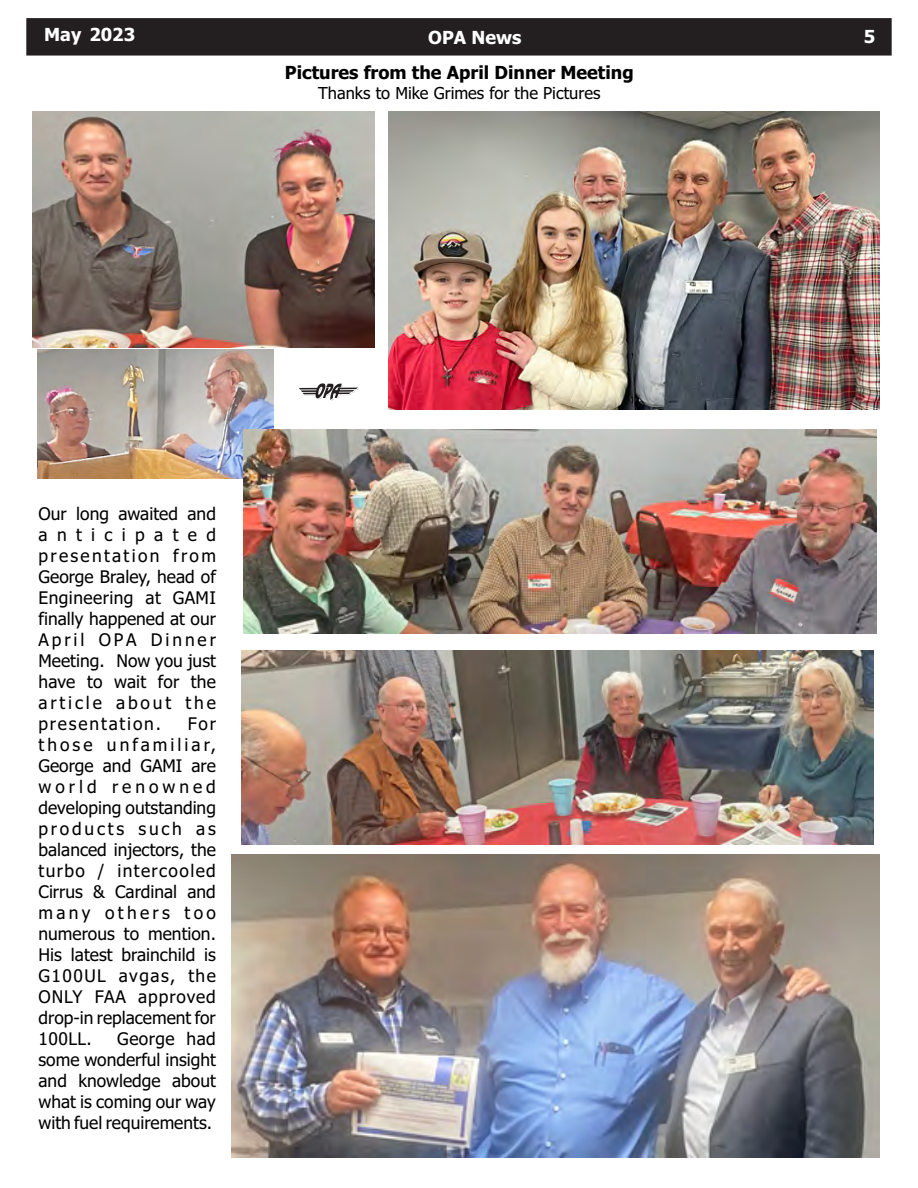
<style>
.page{position:relative;width:918px;height:1188px;background:#fff}
.page>*{position:absolute;margin:0;border:0;box-sizing:border-box;transform-origin:0 0}
.t1{font:700 18px "Tahoma";color:#000}
.t2{font:700 18px "Tahoma";color:#fff}
.t3{font:17.4px/21px "Tahoma";color:#000;text-align:justify}
.t4{font:16.5px "Tahoma";color:#000}
</style>
<div class="page">
<div style="left:27px;top:19px;width:864px;height:36px;background:#231f20"></div>
<svg style="left:299px;top:383px;width:60px;height:18px"></svg>
<img style="left:389px;top:112px;width:491px;height:297px">
<img style="left:241px;top:651px;width:632px;height:193px">
<img style="left:33px;top:111px;width:342px;height:236px">
<img style="left:231px;top:854px;width:648px;height:303px">
<img style="left:38px;top:349px;width:235px;height:130px">
<img style="left:244px;top:429px;width:633px;height:204px">
<p class="t2" style="left:44px;top:27px;width:92px">May 2023</p>
<p class="t2" style="left:428px;top:30px;width:95px">OPA News</p>
<p class="t2" style="left:864px;top:29px;width:13px">5</p>
<p class="t1" style="left:285px;top:65px;width:350px">Pictures from the April Dinner Meeting</p>
<p class="t4" style="left:318px;top:86px;width:284px">Thanks to Mike Grimes for the Pictures</p>
<p class="t3" style="left:39px;top:504px;width:179px">Our long awaited and anticipated presentation from George Braley, head of Engineering at GAMI finally happened at our April OPA Dinner Meeting. Now you just have to wait for the article about the presentation.</p>
<p class="t3" style="left:39px;top:714px;width:179px;text-indent:149px">For those unfamiliar, George and GAMI are world renowned developing outstanding products such as balanced injectors, the turbo / intercooled Cirrus &amp; Cardinal and many others too numerous to mention.<br>His latest brainchild is G100UL avgas, the ONLY FAA approved drop-in replacement for 100LL.</p>
<p class="t3" style="left:39px;top:1029px;width:179px;text-indent:79px">George had some wonderful insight and knowledge about what is coming our way with fuel requirements.</p>
</div>
